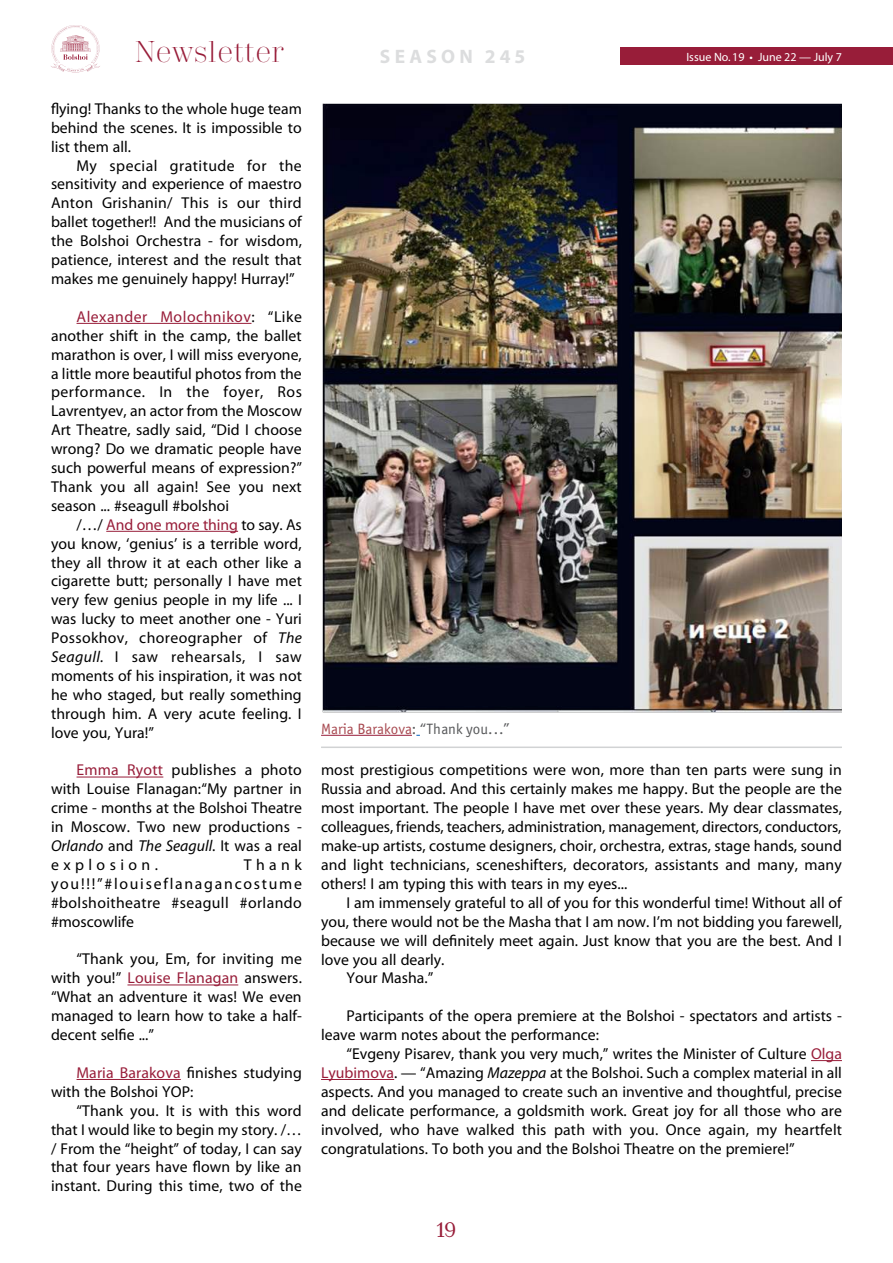
<style>
.page{position:relative;width:893px;height:1263px;background:#fff}
.page>*{position:absolute;margin:0;border:0;box-sizing:border-box;transform-origin:0 0}
.t1{font:300 30px "Trivia Serif";color:#981d39}
.t2{font:21px "Trivia Serif 10 Demo";color:#981d39}
.t3{font:700 19.5px "Myriad Pro";letter-spacing:.22em;color:#dcddde}
.t4{font:15.75px/18.9px "Myriad Pro";color:#000;text-align:justify}
.t5{font:15px "Officina Sans Book ITC";color:#58595b}
.t6{font:12px "Myriad Pro";color:#fff}
.s1{color:#981d39}
.s2{font-style:italic}
.s3{color:#a84a51}
</style>
<div class="page">
<svg style="left:51px;top:25px;width:49px;height:47px"></svg>
<div style="left:621px;top:48px;width:272px;height:17px;background:#981d39"></div>
<hr style="left:77px;top:323px;width:174px;height:1px;background:#981d39">
<hr style="left:106px;top:531px;width:132px;height:1px;background:#981d39">
<hr style="left:77px;top:777px;width:86px;height:1px;background:#981d39">
<hr style="left:127px;top:984px;width:111px;height:1px;background:#981d39">
<hr style="left:77px;top:1079px;width:104px;height:1px;background:#981d39">
<hr style="left:811px;top:1060px;width:31px;height:1px;background:#981d39">
<hr style="left:321px;top:1079px;width:73px;height:1px;background:#981d39">
<img style="left:322px;top:103px;width:520px;height:609px">
<hr style="left:321px;top:746px;width:521px;height:2px;background:#d1d3d4">
<hr style="left:321px;top:735px;width:91px;height:1px;background:#981d39">
<h1 class="t1" style="left:135px;top:36px;width:150px">Newsletter</h1>
<p class="t3" style="left:380px;top:44px;width:147px">SEASON 245</p>
<p class="t6" style="left:686px;top:49px;width:157px">Issue No.19 • June 22 — July 7</p>
<p class="t4" style="left:51px;top:99px;width:252px">flying! Thanks to the whole huge team behind the scenes. It is impossible to list them all.</p>
<p class="t4" style="left:51px;top:156px;width:252px;text-indent:26px">My special gratitude for the sensitivity and experience of maestro Anton Grishanin/ This is our third ballet together!! And the musicians of the Bolshoi Orchestra - for wisdom, patience, interest and the result that makes me genuinely happy! Hurray!”</p>
<p class="t4" style="left:51px;top:307px;width:252px;text-indent:26px"><span class="s1">Alexander Molochnikov</span>: “Like another shift in the camp, the ballet marathon is over, I will miss everyone, a little more beautiful photos from the performance. In the foyer, Ros Lavrentyev, an actor from the Moscow Art Theatre, sadly said, “Did I choose wrong? Do we dramatic people have such powerful means of expression?” Thank you all again! See you next season ... #seagull #bolshoi</p>
<p class="t4" style="left:51px;top:515px;width:252px;text-indent:26px">/…/ <span class="s1">And one more thing</span> to say. As you know, ‘genius’ is a terrible word, they all throw it at each other like a cigarette butt; personally I have met very few genius people in my life ... I was lucky to meet another one - Yuri Possokhov, choreographer of <span class="s2">The Seagull.</span> I saw rehearsals, I saw moments of his inspiration, it was not he who staged, but really something through him. A very acute feeling. I love you, Yura!”</p>
<p class="t4" style="left:51px;top:760px;width:252px;text-indent:26px"><span class="s1">Emma Ryott</span> publishes a photo with Louise Flanagan:“My partner in crime - months at the Bolshoi Theatre in Moscow. Two new productions - <span class="s2">Orlando</span> and <span class="s2">The Seagull</span>. It was a real explosion.</p>
<p class="t5" style="left:321px;top:720px;width:190px"><span class="s3">Maria Barakova</span>: “Thank you...”</p>
<p class="t4" style="left:321px;top:760px;width:522px">most prestigious competitions were won, more than ten parts were sung in Russia and abroad. And this certainly makes me happy. But the people are the most important. The people I have met over these years. My dear classmates, colleagues, friends, teachers, administration, management, directors, conductors, make-up artists, costume designers, choir, orchestra, extras, stage hands, sound and light technicians, sceneshifters, decorators, assistants and many, many others! I am typing this with tears in my eyes...</p>
<p class="t4" style="left:347px;top:893px;width:497px">I am immensely grateful to all of you for this wonderful time! Without all of</p>
<p class="t4" style="left:321px;top:912px;width:522px">you, there would not be the Masha that I am now. I’m not bidding you farewell,</p>
<p class="t4" style="left:321px;top:931px;width:522px">because we will definitely meet again. Just know that you are the best. And I</p>
<p class="t4" style="left:321px;top:949px;width:125px">love you all dearly.</p>
<p class="t4" style="left:347px;top:968px;width:88px">Your Masha.”</p>
<p class="t4" style="left:321px;top:1006px;width:522px;text-indent:26px">Participants of the opera premiere at the Bolshoi - spectators and artists - leave warm notes about the performance:</p>
<p class="t4" style="left:321px;top:1044px;width:523px;text-indent:26px">“Evgeny Pisarev, thank you very much,” writes the Minister of Culture <span class="s1">Olga Lyubimova</span>. — “Amazing <span class="s2">Mazeppa</span> at the Bolshoi. Such a complex material in all aspects. And you managed to create such an inventive and thoughtful, precise and delicate performance, a goldsmith work. Great joy for all those who are involved, who have walked this path with you. Once again, my heartfelt congratulations. To both you and the Bolshoi Theatre on the premiere!”</p>
<p class="t4" style="left:51px;top:855px;width:252px;text-indent:193px">Thank you!!!”#louiseflanagancostume #bolshoitheatre #seagull #orlando #moscowlife</p>
<p class="t4" style="left:51px;top:949px;width:252px;text-indent:26px">“Thank you, Em, for inviting me with you!” <span class="s1">Louise Flanagan</span> answers. “What an adventure it was! We even managed to learn how to take a half&shy;decent selfie ...”</p>
<p class="t4" style="left:51px;top:1063px;width:252px;text-indent:26px"><span class="s1">Maria Barakova</span> finishes studying with the Bolshoi YOP:</p>
<p class="t4" style="left:51px;top:1101px;width:253px;text-indent:26px">“Thank you. It is with this word that I would like to begin my story. /… / From the “height” of today, I can say that four years have flown by like an instant. During this time, two of the</p>
<h2 class="t2" style="left:437px;top:1217px;width:21px">19</h2>
</div>
